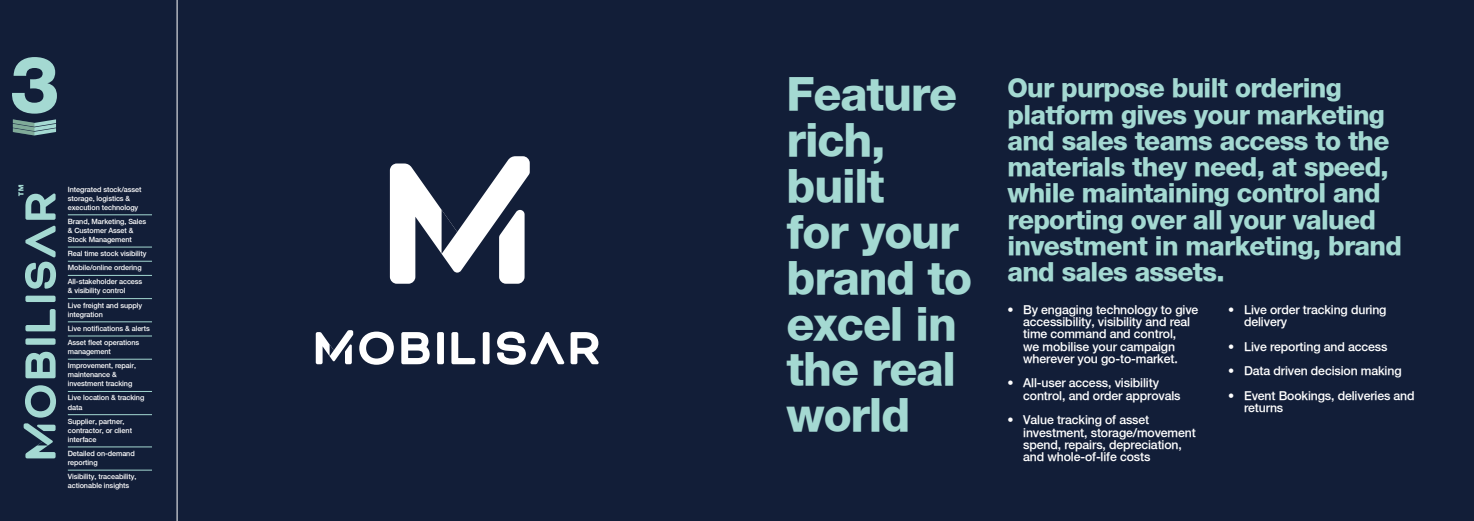
<style>
.page{position:relative;width:1474px;height:521px;background:#fff}
.page>*{position:absolute;margin:0;border:0;box-sizing:border-box;transform-origin:0 0}
.t1{font:800 45.85px/45.9px "Helvetica Neue";letter-spacing:-.025em;color:#a4d9d2}
.t2{font:800 26.25px/26.2px "Helvetica Neue";letter-spacing:-.025em;color:#a4d9d2}
.t3{font:500 12.25px/12.2px "Helvetica Neue";letter-spacing:-.01em;color:#fff}
.t4{font:500 7.26px/9px "Helvetica Neue";letter-spacing:-.01em;color:#fff}
</style>
<div class="page">
<div style="left:737px;top:0;width:736px;height:521px;background:#121e38"></div>
<div style="left:177px;top:0;width:560px;height:521px;background:#121e38"></div>
<svg style="left:390px;top:156px;width:140px;height:128px"></svg>
<svg style="left:316px;top:330px;width:37px;height:34px"></svg>
<svg style="left:437px;top:332px;width:7px;height:32px"></svg>
<svg style="left:359px;top:332px;width:35px;height:33px"></svg>
<svg style="left:401px;top:332px;width:28px;height:32px"></svg>
<svg style="left:451px;top:332px;width:24px;height:32px"></svg>
<div style="left:483px;top:332px;width:6px;height:32px;background:#fff;border-radius:2px"></div>
<svg style="left:497px;top:332px;width:67px;height:33px"></svg>
<svg style="left:570px;top:332px;width:28px;height:32px"></svg>
<div style="left:0;top:0;width:177px;height:521px;background:#121e38"></div>
<hr style="left:68px;top:215px;width:84px;height:1px;background:#a4d9d2">
<hr style="left:68px;top:247px;width:84px;height:1px;background:#a4d9d2">
<hr style="left:68px;top:261px;width:84px;height:1px;background:#a4d9d2">
<hr style="left:68px;top:275px;width:84px;height:1px;background:#a4d9d2">
<hr style="left:68px;top:298px;width:84px;height:1px;background:#a4d9d2">
<hr style="left:68px;top:322px;width:84px;height:1px;background:#a4d9d2">
<hr style="left:68px;top:336px;width:84px;height:1px;background:#a4d9d2">
<hr style="left:68px;top:359px;width:84px;height:1px;background:#a4d9d2">
<hr style="left:68px;top:391px;width:84px;height:1px;background:#a4d9d2">
<hr style="left:68px;top:414px;width:84px;height:1px;background:#a4d9d2">
<hr style="left:68px;top:447px;width:84px;height:1px;background:#a4d9d2">
<hr style="left:68px;top:470px;width:84px;height:1px;background:#a4d9d2">
<svg style="left:12px;top:57px;width:45px;height:78px;background:#608389"></svg>
<svg style="left:25px;top:338px;width:31px;height:7px"></svg>
<svg style="left:24px;top:385px;width:32px;height:73px;background:#53727d"></svg>
<svg style="left:25px;top:352px;width:31px;height:26px"></svg>
<svg style="left:25px;top:309px;width:31px;height:22px"></svg>
<div style="left:25px;top:296px;width:31px;height:6px;background:#a4d9d2;border-radius:2px"></div>
<svg style="left:25px;top:226px;width:31px;height:63px;background:#516f7b"></svg>
<svg style="left:18px;top:185px;width:38px;height:35px"></svg>
<p class="t4" style="left:68px;top:184px;width:75px">Integrated stock/asset storage, logistics &amp; execution technology</p>
<p class="t4" style="left:68px;top:217px;width:80px">Brand, Marketing, Sales &amp; Customer Asset &amp;<br>Stock Management</p>
<p class="t4" style="left:68px;top:249px;width:80px">Real time stock visibility</p>
<p class="t4" style="left:68px;top:263px;width:75px">Mobile/online ordering</p>
<p class="t4" style="left:68px;top:277px;width:76px">All-stakeholder access &amp; visibility control</p>
<p class="t4" style="left:68px;top:300px;width:76px">Live freight and supply integration</p>
<p class="t4" style="left:68px;top:324px;width:83px">Live notifications &amp; alerts</p>
<p class="t4" style="left:68px;top:338px;width:73px">Asset fleet operations management</p>
<p class="t4" style="left:68px;top:361px;width:70px">Improvement, repair, maintenance &amp; investment tracking</p>
<p class="t4" style="left:68px;top:393px;width:78px">Live location &amp; tracking data</p>
<p class="t4" style="left:68px;top:416px;width:66px">Supplier, partner, contractor, or client interface</p>
<p class="t4" style="left:68px;top:449px;width:68px">Detailed on-demand reporting</p>
<p class="t4" style="left:68px;top:472px;width:70px">Visibility, traceability, actionable insights</p>
<p class="t1" style="left:786px;top:71px;width:187px">Feature rich, built<br>for your brand to excel in the real world</p>
<p class="t2" style="left:1007px;top:75px;width:396px">Our purpose built ordering platform gives your marketing and sales teams access to the materials they need, at speed, while maintaining control and reporting over all your valued investment in marketing, brand and sales assets.</p>
<p class="t3" style="left:1023px;top:303px;width:177px;text-indent:-16px">• By engaging technology to give accessibility, visibility and real time command and control,<br>we mobilise your campaign wherever you go-to-market.</p>
<p class="t3" style="left:1023px;top:377px;width:159px;text-indent:-16px">• All-user access, visibility control, and order approvals</p>
<p class="t3" style="left:1023px;top:414px;width:174px;text-indent:-16px">• Value tracking of asset investment, storage/movement spend, repairs, depreciation, and whole-of-life costs</p>
<p class="t3" style="left:1244px;top:303px;width:144px;text-indent:-16px">• Live order tracking during delivery</p>
<p class="t3" style="left:1228px;top:340px;width:160px">• Live reporting and access</p>
<p class="t3" style="left:1228px;top:365px;width:175px">• Data driven decision making</p>
<p class="t3" style="left:1244px;top:389px;width:172px;text-indent:-16px">• Event Bookings, deliveries and returns</p>
</div>
